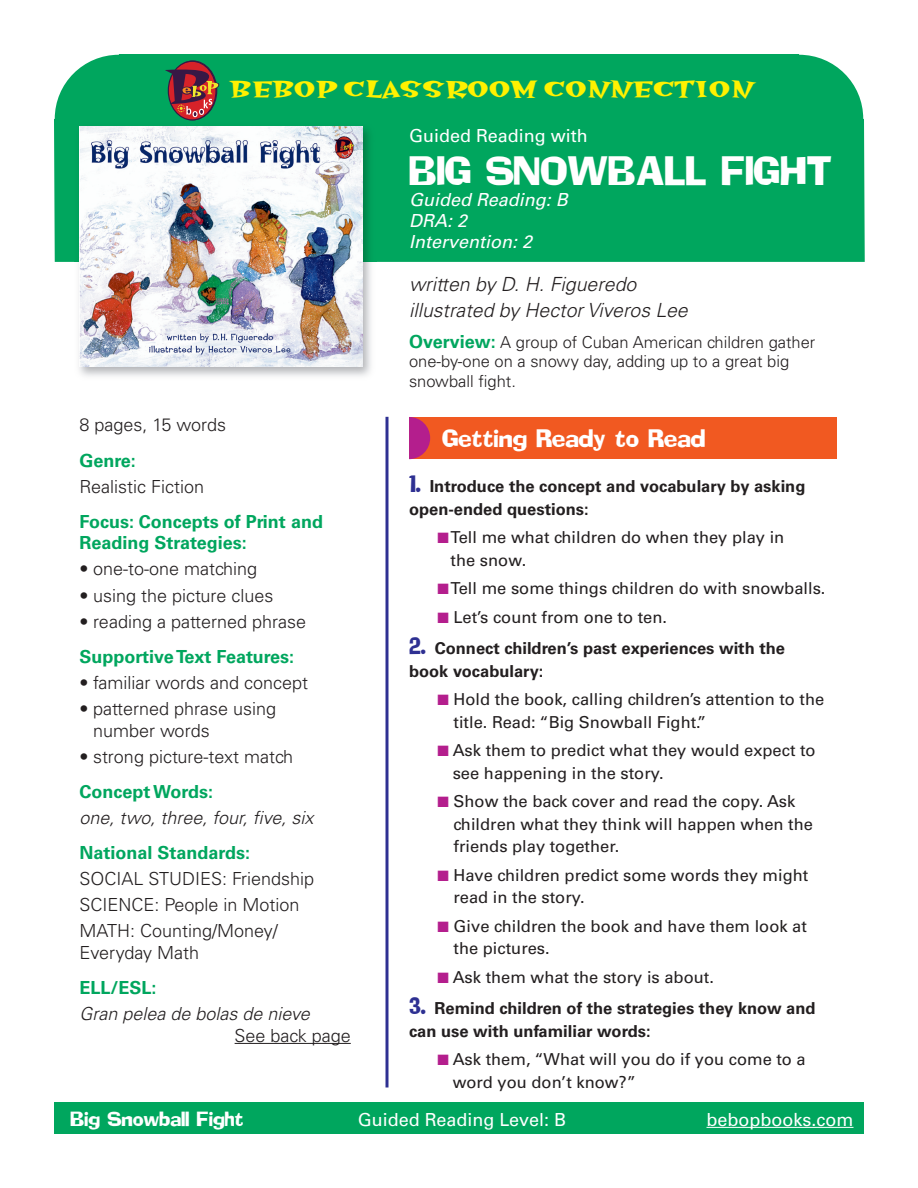
<style>
.page{position:relative;width:918px;height:1188px;background:#fff}
.page>*{position:absolute;margin:0;border:0;box-sizing:border-box;transform-origin:0 0}
.t1{font:36px "Addled";color:#fff}
.t2{font:26.4px "Hotsy Totsy Bold Mv B";color:#fff101}
.t3{font:22.2px "Addled";color:#fff}
.t4{font:italic 300 19.5px/25.5px "Univers";color:#231f20}
.t5{font:300 18px/26.1px "Univers";color:#231f20}
.t6{font:700 18px/21.6px "Univers";color:#00a65e}
.t7{font:18px "Univers";color:#fff}
.t8{font:italic 300 18px "Univers";color:#231f20}
.t9{font:italic 18px/21px "Univers";color:#fff}
.t10{font:18px "Addled";color:#fff}
.t11{font:16.5px/22.5px "Univers";color:#231f20}
.t12{font:700 16.5px/22.5px "Univers";color:#231f20}
.t13{font:300 16.5px/19.8px "Univers";color:#231f20}
.s1{font-weight:700;font-size:18px;color:#00a65e}
.s2{font-family:"Addled";font-weight:400;font-size:21px;color:#2e3092}
.s3{color:#b41e8d}
</style>
<div class="page">
<div style="left:54px;top:54px;width:811px;height:208px;background:#00a65e"></div>
<img style="left:74px;top:121px;width:302px;height:256px">
<img style="left:80px;top:127px;width:282px;height:240px">
<hr style="left:235px;top:1043px;width:116px;height:1px;background:#231f20">
<hr style="left:386px;top:417px;width:2px;height:671px;background:#2e3092">
<div style="left:409px;top:417px;width:428px;height:42px;background:#f15921"></div>
<svg style="left:409px;top:417px;width:21px;height:42px"></svg>
<div style="left:54px;top:1103px;width:810px;height:31px;background:#00a65e"></div>
<hr style="left:707px;top:1127px;width:147px;height:1px;background:#fff">
<svg style="left:168px;top:61px;width:48px;height:59px"></svg>
<svg style="left:165px;top:70px;width:54px;height:47px;background:#784c43"></svg>
<h2 class="t2" style="left:230px;top:75px;width:525px">BEBOP CLASSROOM CONNECTION</h2>
<p class="t5" style="left:80px;top:412px;width:148px">8 pages, 15 words</p>
<p class="t6" style="left:80px;top:450px;width:58px">Genre:</p>
<p class="t5" style="left:80px;top:473px;width:126px">Realistic Fiction</p>
<p class="t6" style="left:80px;top:511px;width:245px">Focus: Concepts of Print and<br>Reading Strategies:</p>
<p class="t5" style="left:80px;top:556px;width:179px">• one-to-one matching</p>
<p class="t5" style="left:80px;top:582px;width:196px">• using the picture clues</p>
<p class="t5" style="left:80px;top:608px;width:228px">• reading a patterned phrase</p>
<p class="t6" style="left:80px;top:646px;width:216px">Supportive Text Features:</p>
<p class="t5" style="left:80px;top:669px;width:230px">• familiar words and concept</p>
<p class="t5" style="left:93px;top:698px;width:185px;line-height:21.6px;text-indent:-14px">• patterned phrase using number words</p>
<p class="t5" style="left:80px;top:743px;width:215px">• strong picture-text match</p>
<p class="t6" style="left:80px;top:781px;width:135px">Concept Words:</p>
<p class="t8" style="left:80px;top:807px;width:236px">one, two, three, four, five, six</p>
<p class="t6" style="left:80px;top:842px;width:172px">National Standards:</p>
<p class="t5" style="left:80px;top:866px;width:236px">SOCIAL STUDIES: Friendship<br>SCIENCE: People in Motion<br>MATH: Counting/Money/</p>
<p class="t5" style="left:80px;top:939px;width:121px">Everyday Math</p>
<p class="t6" style="left:80px;top:977px;width:79px">ELL/ESL:</p>
<p class="t8" style="left:80px;top:1003px;width:232px">Gran pelea de bolas de nieve</p>
<p class="t5" style="left:235px;top:1022px;width:118px">See back page</p>
<p class="t7" style="left:409px;top:125px;width:180px">Guided Reading with</p>
<h1 class="t1" style="left:409px;top:156px;width:425px">BIG SNOWBALL FIGHT</h1>
<p class="t9" style="left:409px;top:189px;width:160px">Guided Reading: B<br>DRA: 2<br>Intervention: 2</p>
<p class="t4" style="left:409px;top:272px;width:280px">written by D. H. Figueredo illustrated by Hector Viveros Lee</p>
<p class="t13" style="left:409px;top:332px;width:408px"><span class="s1">Overview:</span> A group of Cuban American children gather one-by-one on a snowy day, adding up to a great big snowball fight.</p>
<h3 class="t3" style="left:442px;top:429px;width:265px">Getting Ready to Read</h3>
<p class="t12" style="left:409px;top:475px;width:398px"><span class="s2">1.</span> Introduce the concept and vocabulary by asking open-ended questions:</p>
<p class="t11" style="left:451px;top:526px;width:335px;text-indent:-13px"><span class="s3">■</span> Tell me what children do when they play in the snow.</p>
<p class="t11" style="left:438px;top:577px;width:390px"><span class="s3">■</span> Tell me some things children do with snowballs.</p>
<p class="t11" style="left:438px;top:606px;width:231px"><span class="s3">■</span> Let’s count from one to ten.</p>
<p class="t12" style="left:409px;top:637px;width:377px"><span class="s2">2.</span> Connect children’s past experiences with the book vocabulary:</p>
<p class="t11" style="left:454px;top:688px;width:372px;text-indent:-16px"><span class="s3">■</span> Hold the book, calling children’s attention to the title. Read: “Big Snowball Fight.”</p>
<p class="t11" style="left:453px;top:739px;width:365px;text-indent:-15px"><span class="s3">■</span> Ask them to predict what they would expect to see happening in the story.</p>
<p class="t11" style="left:454px;top:790px;width:361px;text-indent:-16px"><span class="s3">■</span> Show the back cover and read the copy. Ask children what they think will happen when the friends play together.</p>
<p class="t11" style="left:454px;top:864px;width:356px;text-indent:-16px"><span class="s3">■</span> Have children predict some words they might read in the story.</p>
<p class="t11" style="left:454px;top:915px;width:355px;text-indent:-16px"><span class="s3">■</span> Give children the book and have them look at the pictures.</p>
<p class="t11" style="left:438px;top:966px;width:278px"><span class="s3">■</span> Ask them what the story is about.</p>
<p class="t12" style="left:409px;top:997px;width:408px"><span class="s2">3.</span> Remind children of the strategies they know and can use with unfamiliar words:</p>
<p class="t11" style="left:453px;top:1048px;width:355px;text-indent:-15px"><span class="s3">■</span> Ask them, “What will you do if you come to a word you don’t know?”</p>
<p class="t10" style="left:70px;top:1111px;width:175px">Big Snowball Fight</p>
<p class="t7" style="left:358px;top:1109px;width:210px">Guided Reading Level: B</p>
<p class="t7" style="left:707px;top:1109px;width:148px">bebopbooks.com</p>
</div>
